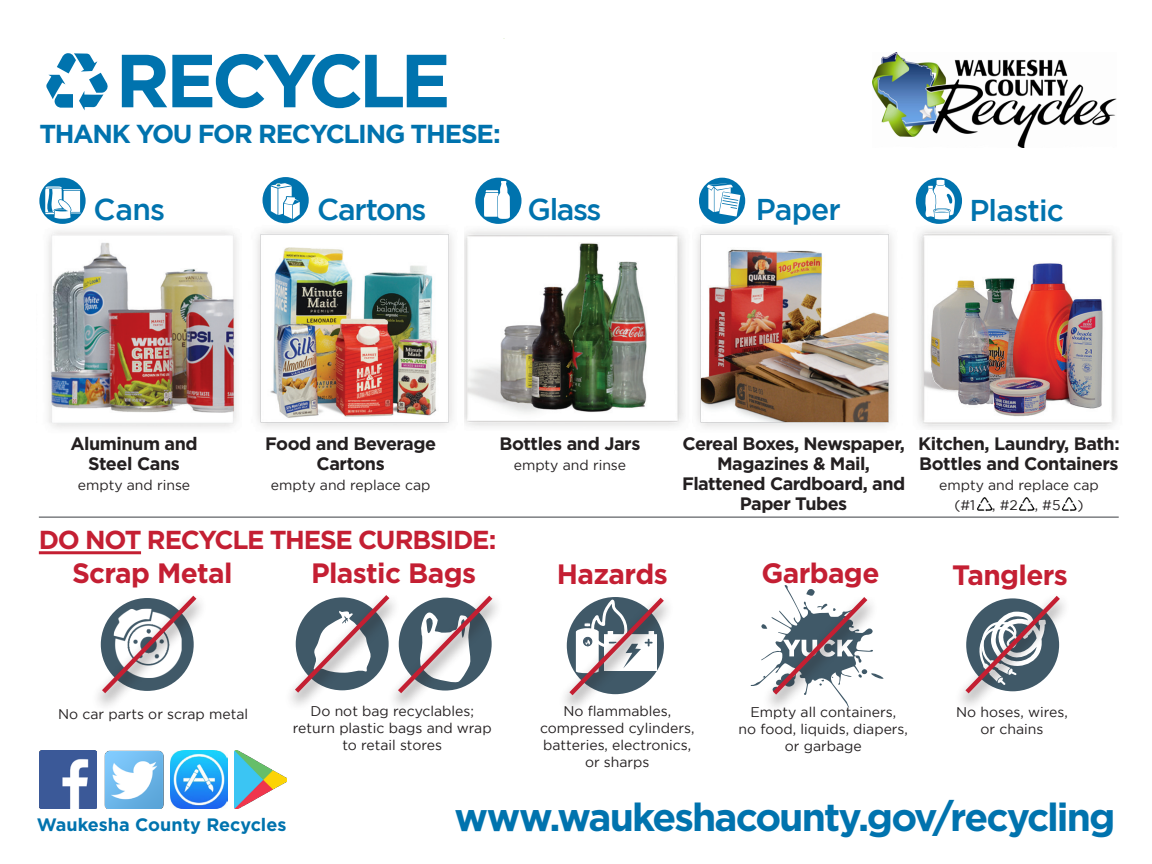
<style>
.page{position:relative;width:1152px;height:864px;background:#fff}
.page>*{position:absolute;margin:0;border:0;box-sizing:border-box;transform-origin:0 0}
.t1{font:700 75px "Gotham";letter-spacing:-.06em;color:#0073ae}
.t2{font:700 39px "Gotham";letter-spacing:-.05em;color:#0073ae}
.t3{font:500 30px "Gotham";letter-spacing:-.035em;color:#0073ae}
.t4{font:700 28px "Gotham";letter-spacing:-.025em;color:#c41f33}
.t5{font:700 26px "Gotham";letter-spacing:-.05em;color:#0073ae}
.t6{font:700 26px "Gotham";letter-spacing:-.045em;color:#c41f33}
.t7{font:700 18px/20.2px "Gotham";letter-spacing:-.025em;color:#231f20;text-align:center}
.t8{font:700 18px "Gotham";color:#0073ae}
.t9{font:14px/16.8px "Gotham";color:#231f20;text-align:center}
</style>
<div class="page">
<img style="left:48px;top:219px;width:189px;height:209px">
<img style="left:257px;top:205px;width:196px;height:223px">
<img style="left:697px;top:206px;width:196px;height:222px">
<div style="left:475px;top:178px;width:47px;height:46px;background:#0073ae;border-radius:50%"></div>
<svg style="left:484px;top:181px;width:26px;height:38px"></svg>
<div style="left:39px;top:178px;width:47px;height:46px;background:#0073ae;border-radius:50%"></div>
<svg style="left:45px;top:186px;width:36px;height:33px"></svg>
<div style="left:263px;top:177px;width:46px;height:46px;background:#0073ae;border-radius:50%"></div>
<svg style="left:270px;top:182px;width:31px;height:38px"></svg>
<div style="left:699px;top:178px;width:46px;height:46px;background:#0073ae;border-radius:50%"></div>
<svg style="left:707px;top:184px;width:34px;height:33px"></svg>
<div style="left:916px;top:178px;width:46px;height:46px;background:#0073ae;border-radius:50%"></div>
<svg style="left:925px;top:180px;width:30px;height:40px"></svg>
<hr style="left:39px;top:516px;width:1080px;height:2px;background:#808285">
<svg style="left:46px;top:53px;width:62px;height:57px"></svg>
<svg style="left:290px;top:595px;width:207px;height:103px"></svg>
<svg style="left:961px;top:595px;width:104px;height:103px"></svg>
<svg style="left:565px;top:597px;width:103px;height:103px"></svg>
<img style="left:918px;top:229px;width:199px;height:200px">
<img style="left:464px;top:230px;width:220px;height:197px">
<img style="left:104px;top:750px;width:59px;height:59px">
<img style="left:39px;top:751px;width:58px;height:58px">
<img style="left:170px;top:751px;width:58px;height:58px">
<img style="left:235px;top:751px;width:51px;height:58px">
<img style="left:872px;top:53px;width:245px;height:94px">
<svg style="left:751px;top:585px;width:133px;height:123px"></svg>
<svg style="left:97px;top:595px;width:104px;height:103px"></svg>
<img style="left:977px;top:497px;width:15px;height:14px">
<img style="left:1061px;top:497px;width:16px;height:14px">
<img style="left:1019px;top:497px;width:15px;height:14px">
<hr style="left:39px;top:551px;width:102px;height:3px;background:#c41f32">
<p class="t1" style="left:116px;top:37px;width:337px">RECYCLE</p>
<p class="t5" style="left:39px;top:119px;width:463px">THANK YOU FOR RECYCLING THESE:</p>
<p class="t3" style="left:94px;top:193px;width:73px">Cans</p>
<p class="t3" style="left:317px;top:193px;width:111px">Cartons</p>
<p class="t3" style="left:527px;top:193px;width:76px">Glass</p>
<p class="t3" style="left:756px;top:193px;width:87px">Paper</p>
<p class="t3" style="left:970px;top:193px;width:96px">Plastic</p>
<p class="t7" style="left:70px;top:433px;width:129px">Aluminum and<br>Steel Cans</p>
<p class="t9" style="left:78px;top:476px;width:114px">empty and rinse</p>
<p class="t7" style="left:265px;top:433px;width:172px">Food and Beverage<br>Cartons</p>
<p class="t9" style="left:271px;top:476px;width:161px">empty and replace cap</p>
<p class="t7" style="left:500px;top:433px;width:142px">Bottles and Jars</p>
<p class="t9" style="left:514px;top:456px;width:114px">empty and rinse</p>
<p class="t6" style="left:39px;top:524px;width:459px">DO NOT RECYCLE THESE CURBSIDE:</p>
<p class="t7" style="left:682px;top:433px;width:225px">Cereal Boxes, Newspaper,<br>Magazines &amp; Mail,<br>Flattened Cardboard, and<br>Paper Tubes</p>
<p class="t7" style="left:918px;top:433px;width:203px;text-align:left">Kitchen, Laundry, Bath:<br>Bottles and Containers</p>
<p class="t9" style="left:939px;top:476px;width:161px">empty and replace cap</p>
<p class="t9" style="left:954px;top:496px;width:131px">(#1 , #2 , #5 )</p>
<p class="t4" style="left:72px;top:557px;width:162px">Scrap Metal</p>
<p class="t4" style="left:311px;top:557px;width:167px">Plastic Bags</p>
<p class="t4" style="left:557px;top:557px;width:113px">Hazards</p>
<p class="t4" style="left:952px;top:559px;width:117px">Tanglers</p>
<p class="t4" style="left:761px;top:557px;width:120px">Garbage</p>
<p class="t9" style="left:58px;top:706px;width:192px">No car parts or scrap metal</p>
<p class="t9" style="left:540px;top:703px;width:156px">No flammables, compressed cylinders, batteries, electronics,</p>
<p class="t9" style="left:585px;top:753px;width:66px">or sharps</p>
<p class="t9" style="left:293px;top:703px;width:200px">Do not bag recyclables; return plastic bags and wrap to retail stores</p>
<p class="t9" style="left:956px;top:703px;width:113px">No hoses, wires,</p>
<p class="t9" style="left:750px;top:704px;width:147px">Empty all containers,</p>
<p class="t9" style="left:739px;top:720px;width:171px">no food, liquids, diapers, or garbage</p>
<p class="t9" style="left:981px;top:720px;width:64px">or chains</p>
<p class="t8" style="left:37px;top:814px;width:251px">Waukesha County Recycles</p>
<p class="t2" style="left:455px;top:794px;width:662px">www.waukeshacounty.gov/recycling</p>
</div>
